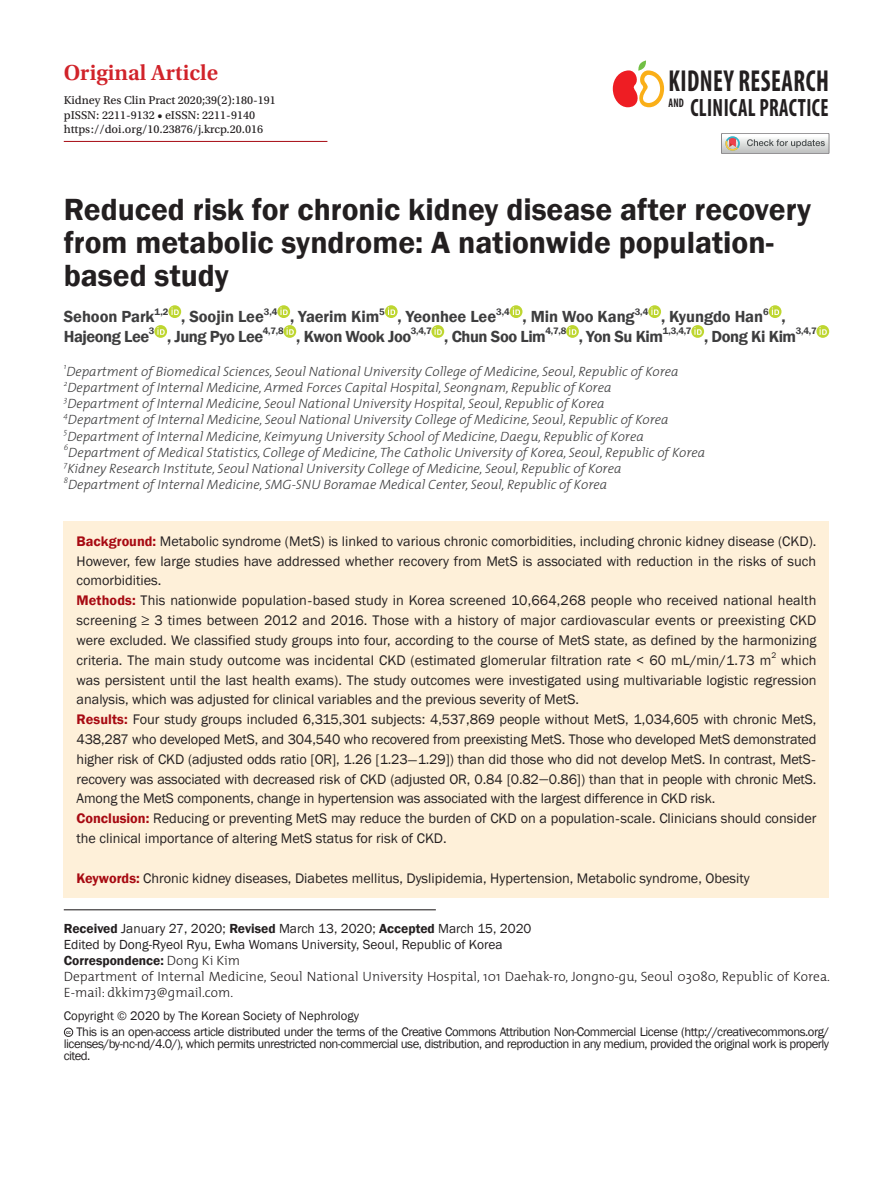
<style>
.page{position:relative;width:893px;height:1191px;background:#fff}
.page>*{position:absolute;margin:0;border:0;box-sizing:border-box;transform-origin:0 0}
.t1{font:600 31.5px/33px "Franklin Gothic";color:#231f20}
.t2{font:700 condensed 30.45px "Myriad Pro";letter-spacing:.02em;color:#231f20;scale:.82 1}
.t3{font:700 condensed 25.05px "Myriad Pro";letter-spacing:.02em;color:#231f20;scale:.82 1}
.t4{font:600 22.8px "Utopia Std";color:#d1232a}
.t5{font:600 16.5px "Franklin Gothic";letter-spacing:-.025em;color:#3e3e3f}
.t6{font:600 16.5px "Franklin Gothic";letter-spacing:-.005em;color:#3e3e3f}
.t7{font:14.25px/19.8px "Franklin Gothic";color:#231f20}
.t8{font:italic 300 13.5px "The Mix";color:#3e3e3f}
.t9{font:13.5px/16.2px "Franklin Gothic";color:#231f20}
.t10{font:300 13.5px/16.2px "The Mix";color:#231f20}
.t11{font:12.75px/12px "Franklin Gothic";letter-spacing:-.04em;color:#231f20;text-align:justify}
.t12{font:12.75px "Franklin Gothic";color:#231f20}
.t13{font:12px/14.4px "Utopia Std Capt";color:#231f20}
.t14{font:600 9.6px "Franklin Gothic";color:#3e3e3f}
.t15{font:8.25px "Franklin Gothic";color:#231f20}
.t16{font:italic 300 7.8px "The Mix";color:#3e3e3f}
.t17{font:3.9px "Gothic 725 BT Black A";color:#231f20}
.s1{font-weight:600;color:#a70a12}
.s2{font-family:"Utopia Std Capt"}
.s3{font-weight:600}
.s4{font-family:"The Mix";font-weight:300}
</style>
<div class="page">
<div style="left:64px;top:521px;width:765px;height:376px;background:#fef0d9"></div>
<svg style="left:168px;top:305px;width:13px;height:13px"></svg>
<svg style="left:172px;top:307px;width:7px;height:8px"></svg>
<svg style="left:277px;top:305px;width:13px;height:13px"></svg>
<svg style="left:280px;top:307px;width:8px;height:8px"></svg>
<svg style="left:385px;top:305px;width:13px;height:13px"></svg>
<svg style="left:388px;top:307px;width:7px;height:8px"></svg>
<svg style="left:510px;top:305px;width:12px;height:13px"></svg>
<svg style="left:513px;top:307px;width:7px;height:8px"></svg>
<svg style="left:648px;top:305px;width:13px;height:13px"></svg>
<svg style="left:651px;top:307px;width:8px;height:8px"></svg>
<svg style="left:769px;top:305px;width:12px;height:13px"></svg>
<svg style="left:772px;top:307px;width:7px;height:8px"></svg>
<svg style="left:154px;top:325px;width:13px;height:13px"></svg>
<svg style="left:157px;top:327px;width:8px;height:8px"></svg>
<svg style="left:283px;top:325px;width:13px;height:13px"></svg>
<svg style="left:287px;top:327px;width:7px;height:8px"></svg>
<svg style="left:431px;top:325px;width:13px;height:13px"></svg>
<svg style="left:435px;top:327px;width:7px;height:8px"></svg>
<svg style="left:566px;top:325px;width:13px;height:13px"></svg>
<svg style="left:569px;top:327px;width:7px;height:8px"></svg>
<svg style="left:691px;top:325px;width:13px;height:13px"></svg>
<svg style="left:694px;top:327px;width:8px;height:8px"></svg>
<svg style="left:816px;top:325px;width:13px;height:13px"></svg>
<svg style="left:820px;top:327px;width:7px;height:8px"></svg>
<hr style="left:64px;top:141px;width:263px;height:1px;background:#a70a12">
<svg style="left:721px;top:133px;width:108px;height:21px"></svg>
<svg style="left:613px;top:60px;width:51px;height:47px"></svg>
<hr style="left:64px;top:909px;width:372px;height:1px;background:#231f20">
<div style="left:64px;top:1027px;width:9px;height:9px;border:1px solid #231f20;border-radius:50%"></div>
<h3 class="t4" style="left:64px;top:59px;width:156px">Original Article</h3>
<p class="t13" style="left:64px;top:94px;width:214px">Kidney Res Clin Pract 2020;39(2):180-191 pISSN: 2211-9132 • eISSN: 2211-9140 https://doi.org/10.23876/j.krcp.20.016</p>
<h2 class="t2" style="left:668px;top:62px;width:197px">KIDNEY RESEARCH</h2>
<h3 class="t3" style="left:668px;top:91px;width:197px"><sup>AND</sup> CLINICAL PRACTICE</h3>
<h1 class="t1" style="left:64px;top:193px;width:749px">Reduced risk for chronic kidney disease after recovery from metabolic syndrome: A nationwide population&shy;based study</h1>
<p class="t6" style="left:64px;top:307px;width:92px">Sehoon Park</p>
<p class="t14" style="left:154px;top:305px;width:15px">1,2</p>
<p class="t6" style="left:181px;top:307px;width:84px">, Soojin Lee</p>
<p class="t14" style="left:264px;top:305px;width:15px">3,4</p>
<p class="t6" style="left:290px;top:307px;width:91px">, Yaerim Kim</p>
<p class="t14" style="left:379px;top:305px;width:7px">5</p>
<p class="t6" style="left:398px;top:307px;width:100px">, Yeonhee Lee</p>
<p class="t14" style="left:496px;top:305px;width:15px">3,4</p>
<p class="t6" style="left:522px;top:307px;width:114px">, Min Woo Kang</p>
<p class="t14" style="left:635px;top:305px;width:15px">3,4</p>
<p class="t6" style="left:661px;top:307px;width:104px">, Kyungdo Han</p>
<p class="t14" style="left:763px;top:305px;width:7px">6</p>
<p class="t5" style="left:781px;top:307px;width:6px">,</p>
<p class="t5" style="left:64px;top:326px;width:87px">Hajeong Lee</p>
<p class="t14" style="left:149px;top:325px;width:7px">3</p>
<p class="t5" style="left:167px;top:326px;width:98px">, Jung Pyo Lee</p>
<p class="t14" style="left:263px;top:325px;width:22px">4,7,8</p>
<p class="t5" style="left:296px;top:326px;width:117px">, Kwon Wook Joo</p>
<p class="t14" style="left:411px;top:325px;width:22px">3,4,7</p>
<p class="t5" style="left:444px;top:326px;width:103px">, Chun Soo Lim</p>
<p class="t14" style="left:545px;top:325px;width:22px">4,7,8</p>
<p class="t5" style="left:579px;top:326px;width:86px">, Yon Su Kim</p>
<p class="t14" style="left:663px;top:325px;width:30px">1,3,4,7</p>
<p class="t5" style="left:704px;top:326px;width:94px">, Dong Ki Kim</p>
<p class="t14" style="left:796px;top:325px;width:22px">3,4,7</p>
<p class="t16" style="left:64px;top:360px;width:4px">1</p>
<p class="t8" style="left:66px;top:360px;width:614px">Department of Biomedical Sciences, Seoul National University College of Medicine, Seoul, Republic of Korea</p>
<p class="t16" style="left:64px;top:376px;width:5px">2</p>
<p class="t8" style="left:68px;top:376px;width:545px">Department of Internal Medicine, Armed Forces Capital Hospital, Seongnam, Republic of Korea</p>
<p class="t16" style="left:64px;top:393px;width:5px">3</p>
<p class="t8" style="left:67px;top:392px;width:539px">Department of Internal Medicine, Seoul National University Hospital, Seoul, Republic of Korea</p>
<p class="t16" style="left:64px;top:409px;width:6px">4</p>
<p class="t8" style="left:68px;top:409px;width:602px">Department of Internal Medicine, Seoul National University College of Medicine, Seoul, Republic of Korea</p>
<p class="t16" style="left:64px;top:425px;width:5px">5</p>
<p class="t8" style="left:67px;top:425px;width:578px">Department of Internal Medicine, Keimyung University School of Medicine, Daegu, Republic of Korea</p>
<p class="t16" style="left:64px;top:441px;width:6px">6</p>
<p class="t8" style="left:68px;top:441px;width:639px">Department of Medical Statistics, College of Medicine, The Catholic University of Korea, Seoul, Republic of Korea</p>
<p class="t16" style="left:64px;top:457px;width:5px">7</p>
<p class="t8" style="left:67px;top:457px;width:556px">Kidney Research Institute, Seoul National University College of Medicine, Seoul, Republic of Korea</p>
<p class="t16" style="left:64px;top:474px;width:6px">8</p>
<p class="t8" style="left:68px;top:473px;width:541px">Department of Internal Medicine, SMG-SNU Boramae Medical Center, Seoul, Republic of Korea</p>
<p class="t7" style="left:77px;top:531px;width:741px"><span class="s1">Background:</span> Metabolic syndrome (MetS) is linked to various chronic comorbidities, including chronic kidney disease (CKD).<br>However, few large studies have addressed whether recovery from MetS is associated with reduction in the risks of such comorbidities.<br><span class="s1">Methods:</span> This nationwide population<span class="s2">-</span>based study in Korea screened 10,664,268 people who received national health screening ≥ 3 times between 2012 and 2016. Those with a history of major cardiovascular events or preexisting CKD were excluded. We classified study groups into four, according to the course of MetS state, as defined by the harmonizing criteria. The main study outcome was incidental CKD (estimated glomerular filtration rate &lt; 60 mL/min/1.73 m</p>
<p class="t15" style="left:771px;top:650px;width:6px">2</p>
<p class="t7" style="left:77px;top:650px;width:741px;text-indent:705px">which was persistent until the last health exams). The study outcomes were investigated using multivariable logistic regression analysis, which was adjusted for clinical variables and the previous severity of MetS.<br><span class="s1">Results:</span> Four study groups included 6,315,301 subjects: 4,537,869 people without MetS, 1,034,605 with chronic MetS, 438,287 who developed MetS, and 304,540 who recovered from preexisting MetS. Those who developed MetS demonstrated higher risk of CKD (adjusted odds ratio [OR], 1.26 [1.23<span class="s2">-</span>1.29]) than did those who did not develop MetS. In contrast, MetS&shy;recovery was associated with decreased risk of CKD (adjusted OR, 0.84 [0.82<span class="s2">-</span>0.86]) than that in people with chronic MetS.<br>Among the MetS components, change in hypertension was associated with the largest difference in CKD risk.<br><span class="s1">Conclusion:</span> Reducing or preventing MetS may reduce the burden of CKD on a population<span class="s2">-</span>scale. Clinicians should consider the clinical importance of altering MetS status for risk of CKD.</p>
<p class="t7" style="left:77px;top:868px;width:675px"><span class="s1">Keywords:</span> Chronic kidney diseases, Diabetes mellitus, Dyslipidemia, Hypertension, Metabolic syndrome, Obesity</p>
<p class="t9" style="left:64px;top:920px;width:469px"><span class="s3">Received</span> January 27, 2020; <span class="s3">Revised</span> March 13, 2020; <span class="s3">Accepted</span> March 15, 2020<br>Edited by Dong-Ryeol Ryu, Ewha Womans University, Seoul, Republic of Korea<br><span class="s3">Correspondence:</span> <span class="s4">Dong Ki Kim</span></p>
<p class="t10" style="left:64px;top:968px;width:768px">Department of Internal Medicine, Seoul National University Hospital, 101 Daehak-ro, Jongno-gu, Seoul 03080, Republic of Korea.<br>E-mail: dkkim73@gmail.com.</p>
<p class="t12" style="left:64px;top:1008px;width:297px">Copyright © 2020 by The Korean Society of Nephrology</p>
<p class="t17" style="left:66px;top:1029px;width:7px">CC</p>
<p class="t11" style="left:64px;top:1026px;width:767px;text-indent:13px">This is an open-access article distributed under the terms of the Creative Commons Attribution Non-Commercial License (http://creativecommons.org/ licenses/by-nc-nd/4.0/), which permits unrestricted non-commercial use, distribution, and reproduction in any medium, provided the original work is properly cited.</p>
</div>
